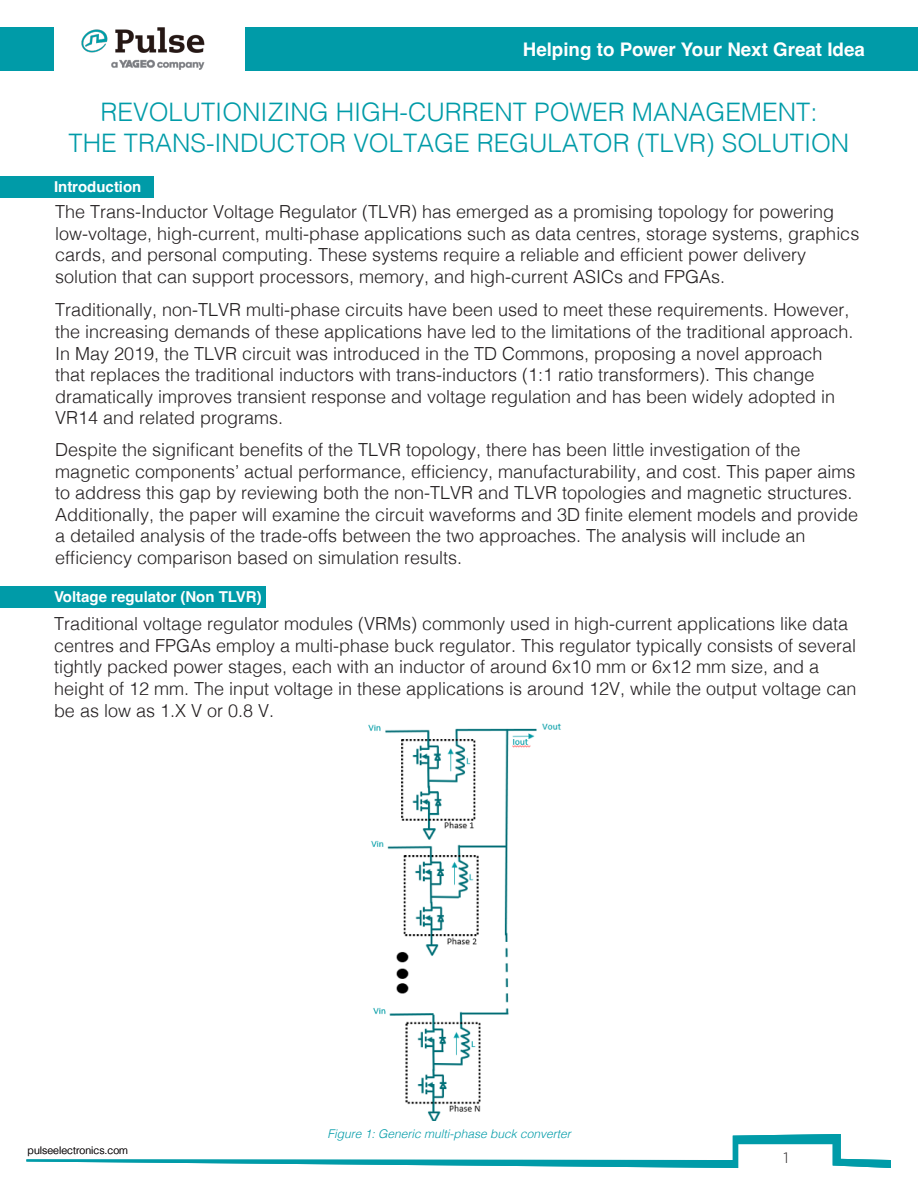
<style>
.page{position:relative;width:918px;height:1188px;background:#fff}
.page>*{position:absolute;margin:0;border:0;box-sizing:border-box;transform-origin:0 0}
.t1{font:300 25.5px "Helvetica";color:#009ba8}
.t2{font:700 18.75px "Helvetica";color:#fff}
.t3{font:300 18px/21.6px "Helvetica";color:#231f20}
.t4{font:700 15px "Helvetica";color:#fff}
.t5{font:300 15px "Gotham";color:#231f20}
.t6{font:italic 300 12px "Helvetica";color:#009ba8}
.t7{font:300 10.5px "Helvetica";color:#231f20}
</style>
<div class="page">
<div style="left:0;top:177px;width:153px;height:21px;background:#009ba8"></div>
<div style="left:0;top:586px;width:266px;height:22px;background:#009ba8"></div>
<div style="left:245px;top:27px;width:673px;height:43px;background:#009ba8"></div>
<div style="left:0;top:27px;width:54px;height:43px;background:#009ba8"></div>
<img style="left:81px;top:27px;width:124px;height:43px">
<svg style="left:26px;top:1134px;width:865px;height:34px"></svg>
<img style="left:368px;top:723px;width:193px;height:397px">
<p class="t2" style="left:523px;top:38px;width:344px">Helping to Power Your Next Great Idea</p>
<p class="t1" style="left:101px;top:91px;width:718px">REVOLUTIONIZING HIGH-CURRENT POWER MANAGEMENT:</p>
<p class="t1" style="left:69px;top:121px;width:782px">THE TRANS-INDUCTOR VOLTAGE REGULATOR (TLVR) SOLUTION</p>
<p class="t4" style="left:54px;top:178px;width:89px">Introduction</p>
<p class="t3" style="left:55px;top:200px;width:806px">The Trans-Inductor Voltage Regulator (TLVR) has emerged as a promising topology for powering low-voltage, high-current, multi-phase applications such as data centres, storage systems, graphics cards, and personal computing. These systems require a reliable and efficient power delivery solution that can support processors, memory, and high-current ASICs and FPGAs.</p>
<p class="t3" style="left:55px;top:298px;width:800px">Traditionally, non-TLVR multi-phase circuits have been used to meet these requirements. However, the increasing demands of these applications have led to the limitations of the traditional approach.<br>In May 2019, the TLVR circuit was introduced in the TD Commons, proposing a novel approach that replaces the traditional inductors with trans-inductors (1:1 ratio transformers). This change dramatically improves transient response and voltage regulation and has been widely adopted in VR14 and related programs.</p>
<p class="t3" style="left:55px;top:438px;width:805px">Despite the significant benefits of the TLVR topology, there has been little investigation of the magnetic components’ actual performance, efficiency, manufacturability, and cost. This paper aims to address this gap by reviewing both the non-TLVR and TLVR topologies and magnetic structures.<br>Additionally, the paper will examine the circuit waveforms and 3D finite element models and provide a detailed analysis of the trade-offs between the two approaches. The analysis will include an efficiency comparison based on simulation results.</p>
<p class="t4" style="left:54px;top:587px;width:209px">Voltage regulator (Non TLVR)</p>
<p class="t3" style="left:54px;top:612px;width:804px">Traditional voltage regulator modules (VRMs) commonly used in high-current applications like data centres and FPGAs employ a multi-phase buck regulator. This regulator typically consists of several tightly packed power stages, each with an inductor of around 6x10 mm or 6x12 mm size, and a height of 12 mm. The input voltage in these applications is around 12V, while the output voltage can be as low as 1.X V or 0.8 V.</p>
<p class="t7" style="left:28px;top:1141px;width:102px">pulseelectronics.com</p>
<p class="t6" style="left:327px;top:1124px;width:245px">Figure 1: Generic multi-phase buck converter</p>
<p class="t5" style="left:783px;top:1148px;width:7px">1</p>
</div>
